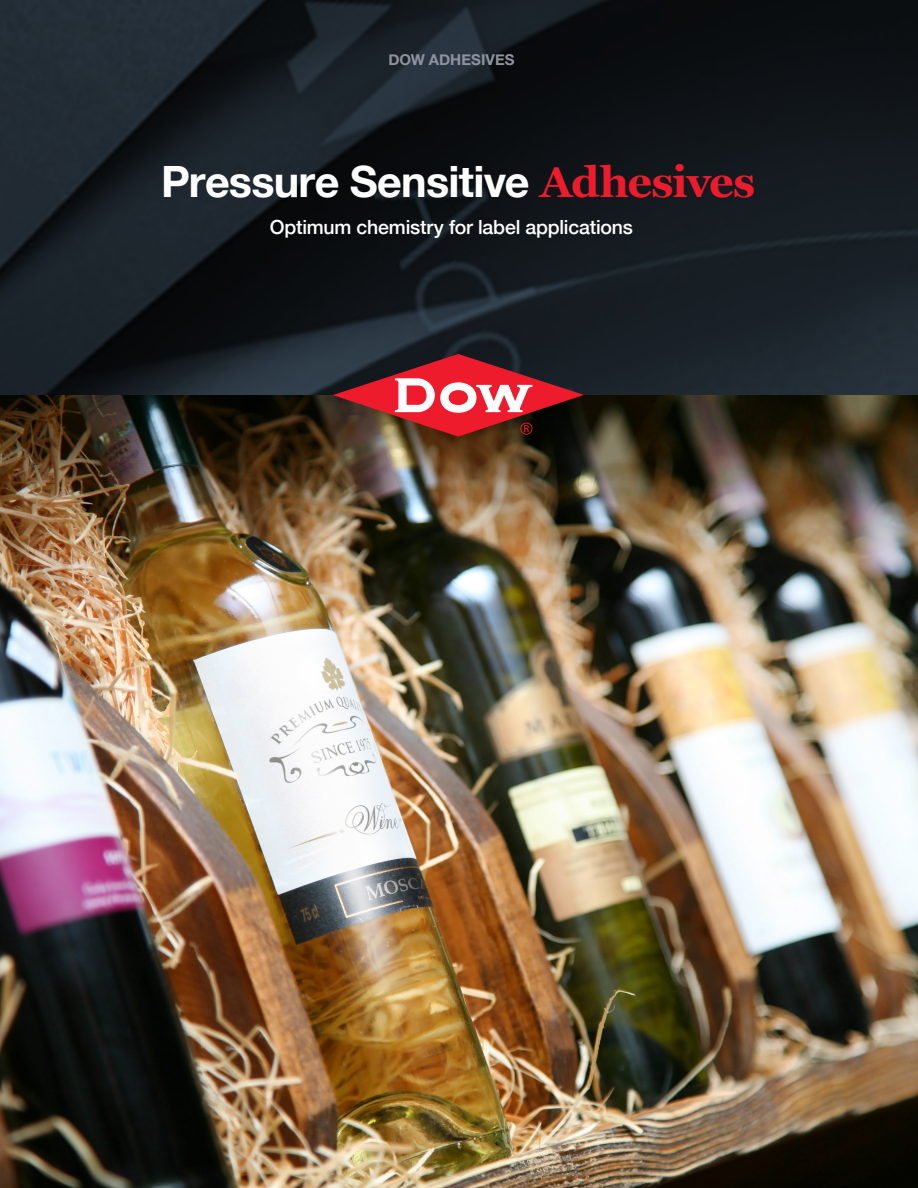
<style>
.page{position:relative;width:918px;height:1188px;background:#fff}
.page>*{position:absolute;margin:0;border:0;box-sizing:border-box;transform-origin:0 0}
.t1{font:700 43.2px "Helvetica Neue";letter-spacing:-.02em;color:#fff}
.t2{font:500 19.5px "Helvetica Neue";letter-spacing:-.01em;color:#fff}
.t3{font:700 15px "Helvetica Neue";color:#8f939f}
.s1{font-family:"Georgia";color:#ee1b2d}
</style>
<div class="page">
<img style="left:0;top:0;width:918px;height:1188px">
<svg style="left:333px;top:354px;width:251px;height:83px;background:#8c383d"></svg>
<p class="t3" style="left:388px;top:48px;width:128px">DOW ADHESIVES</p>
<p class="t1" style="left:161px;top:148px;width:596px">Pressure Sensitive <span class="s1">Adhesives</span></p>
<p class="t2" style="left:270px;top:212px;width:365px">Optimum chemistry for label applications</p>
</div>
